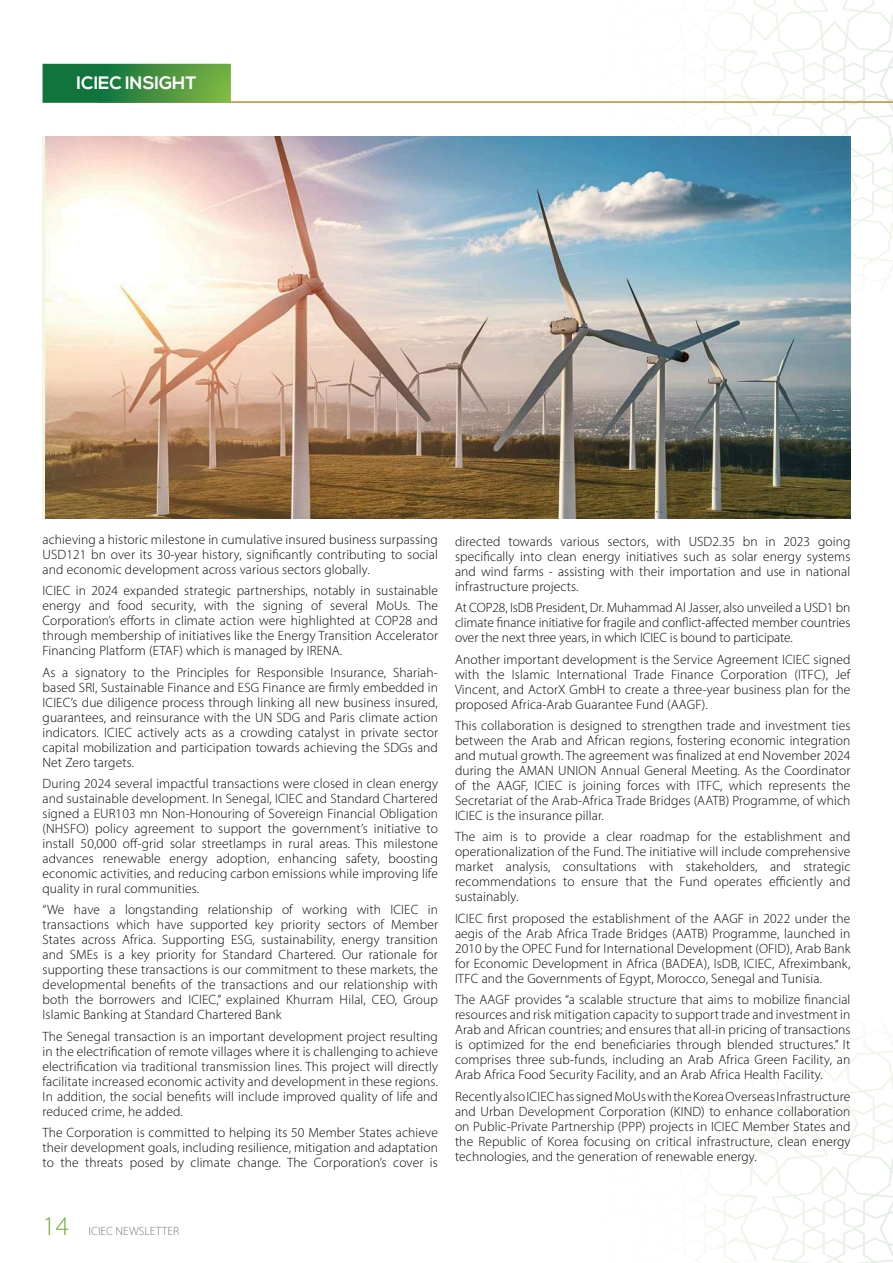
<style>
.page{position:relative;width:893px;height:1263px;background:#fff}
.page>*{position:absolute;margin:0;border:0;box-sizing:border-box;transform-origin:0 0}
.t1{font:300 27px "Myriad Pro";color:#75b042}
.t2{font:700 18px "Nexa";color:#fff}
.t3{font:300 13.5px/15px "Myriad Pro";letter-spacing:.01em;color:#040503;text-align:justify}
.t4{font:300 12px "Myriad Pro";color:#787a7d}
</style>
<div class="page">
<svg style="left:704px;top:0;width:189px;height:293px"></svg>
<svg style="left:704px;top:1033px;width:189px;height:230px"></svg>
<hr style="left:98px;top:101px;width:795px;height:2px;background:#ba8e2d">
<svg style="left:43px;top:64px;width:188px;height:39px"></svg>
<img style="left:45px;top:136px;width:805px;height:383px">
<h2 class="t2" style="left:77px;top:73px;width:121px">ICIEC INSIGHT</h2>
<p class="t3" style="left:43px;top:532px;width:397px">achieving a historic milestone in cumulative insured business surpassing USD121 bn over its 30-year history, significantly contributing to social and economic development across various sectors globally.</p>
<p class="t3" style="left:43px;top:583px;width:397px">ICIEC in 2024 expanded strategic partnerships, notably in sustainable energy and food security, with the signing of several MoUs. The Corporation’s efforts in climate action were highlighted at COP28 and through membership of initiatives like the Energy Transition Accelerator Financing Platform (ETAF) which is managed by IRENA.</p>
<p class="t3" style="left:43px;top:664px;width:397px">As a signatory to the Principles for Responsible Insurance, Shariah&shy;based SRI, Sustainable Finance and ESG Finance are firmly embedded in ICIEC’s due diligence process through linking all new business insured, guarantees, and reinsurance with the UN SDG and Paris climate action indicators. ICIEC actively acts as a crowding catalyst in private sector capital mobilization and participation towards achieving the SDGs and Net Zero targets.</p>
<p class="t3" style="left:43px;top:776px;width:397px">During 2024 several impactful transactions were closed in clean energy and sustainable development. In Senegal, ICIEC and Standard Chartered signed a EUR103 mn Non-Honouring of Sovereign Financial Obligation (NHSFO) policy agreement to support the government’s initiative to install 50,000 off-grid solar streetlamps in rural areas. This milestone advances renewable energy adoption, enhancing safety, boosting economic activities, and reducing carbon emissions while improving life quality in rural communities.</p>
<p class="t3" style="left:43px;top:902px;width:397px">“We have a longstanding relationship of working with ICIEC in transactions which have supported key priority sectors of Member States across Africa. Supporting ESG, sustainability, energy transition and SMEs is a key priority for Standard Chartered. Our rationale for supporting these transactions is our commitment to these markets, the developmental benefits of the transactions and our relationship with both the borrowers and ICIEC,” explained Khurram Hilal, CEO, Group Islamic Banking at Standard Chartered Bank</p>
<p class="t3" style="left:43px;top:1029px;width:397px">The Senegal transaction is an important development project resulting in the electrification of remote villages where it is challenging to achieve electrification via traditional transmission lines. This project will directly facilitate increased economic activity and development in these regions.<br>In addition, the social benefits will include improved quality of life and reduced crime, he added.</p>
<p class="t3" style="left:43px;top:1125px;width:397px">The Corporation is committed to helping its 50 Member States achieve their development goals, including resilience, mitigation and adaptation to the threats posed by climate change. The Corporation’s cover is</p>
<p class="t3" style="left:455px;top:534px;width:397px">directed towards various sectors, with USD2.35 bn in 2023 going specifically into clean energy initiatives such as solar energy systems and wind farms - assisting with their importation and use in national infrastructure projects.</p>
<p class="t3" style="left:455px;top:600px;width:397px">At COP28, IsDB President, Dr. Muhammad Al Jasser, also unveiled a USD1 bn climate finance initiative for fragile and conflict-affected member countries over the next three years, in which ICIEC is bound to participate.</p>
<p class="t3" style="left:455px;top:651px;width:397px">Another important development is the Service Agreement ICIEC signed with the Islamic International Trade Finance Corporation (ITFC), Jef Vincent, and ActorX GmbH to create a three-year business plan for the proposed Africa-Arab Guarantee Fund (AAGF).</p>
<p class="t3" style="left:455px;top:718px;width:397px">This collaboration is designed to strengthen trade and investment ties between the Arab and African regions, fostering economic integration and mutual growth. The agreement was finalized at end November 2024 during the AMAN UNION Annual General Meeting. As the Coordinator of the AAGF, ICIEC is joining forces with ITFC, which represents the Secretariat of the Arab-Africa Trade Bridges (AATB) Programme, of which ICIEC is the insurance pillar.</p>
<p class="t3" style="left:455px;top:829px;width:397px">The aim is to provide a clear roadmap for the establishment and operationalization of the Fund. The initiative will include comprehensive market analysis, consultations with stakeholders, and strategic recommendations to ensure that the Fund operates efficiently and sustainably.</p>
<p class="t3" style="left:455px;top:911px;width:397px">ICIEC first proposed the establishment of the AAGF in 2022 under the aegis of the Arab Africa Trade Bridges (AATB) Programme, launched in 2010 by the OPEC Fund for International Development (OFID), Arab Bank for Economic Development in Africa (BADEA), IsDB, ICIEC, Afreximbank, ITFC and the Governments of Egypt, Morocco, Senegal and Tunisia.</p>
<p class="t3" style="left:455px;top:992px;width:397px">The AAGF provides “a scalable structure that aims to mobilize financial resources and risk mitigation capacity to support trade and investment in Arab and African countries; and ensures that all-in pricing of transactions is optimized for the end beneficiaries through blended structures.” It comprises three sub-funds, including an Arab Africa Green Facility, an Arab Africa Food Security Facility, and an Arab Africa Health Facility.</p>
<p class="t3" style="left:455px;top:1088px;width:397px">Recently also ICIEC has signed MoUs with the Korea Overseas Infrastructure and Urban Development Corporation (KIND) to enhance collaboration on Public-Private Partnership (PPP) projects in ICIEC Member States and the Republic of Korea focusing on critical infrastructure, clean energy technologies, and the generation of renewable energy.</p>
<h1 class="t1" style="left:43px;top:1210px;width:28px">14</h1>
<p class="t4" style="left:89px;top:1224px;width:92px">ICIEC NEWSLETTER</p>
</div>
